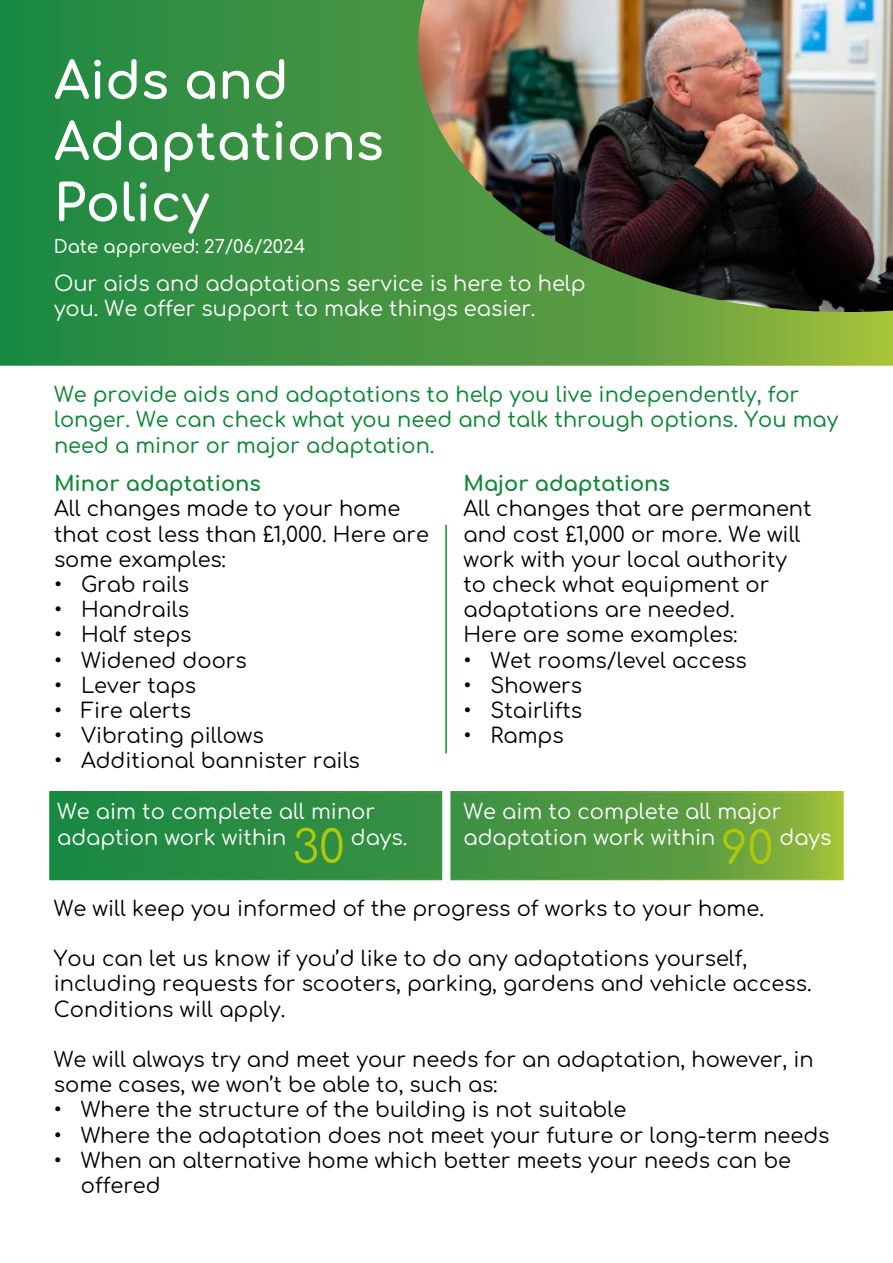
<style>
.page{position:relative;width:893px;height:1263px;background:#fff}
.page>*{position:absolute;margin:0;border:0;box-sizing:border-box;transform-origin:0 0}
.t1{font:51px/61.2px "Comfortaa";color:#fff}
.t2{font:21px/25.2px "Comfortaa";color:#000}
.t3{font:21px/25.5px "Comfortaa";color:#fff}
.t4{font:21px/25.2px "Comfortaa";color:#0e8837}
.t5{font:18px "Comfortaa";color:#fff}
.s1{font-size:45px;color:#afca0a}
</style>
<div class="page">
<svg style="left:52px;top:794px;width:789px;height:83px;background:#439541"></svg>
<div style="left:442px;top:677px;width:8px;height:211px;background:#fff"></div>
<svg style="left:0;top:0;width:893px;height:366px;background:#3a9242"></svg>
<img style="left:418px;top:0;width:475px;height:312px">
<hr style="left:445px;top:525px;width:2px;height:228px;background:#0e8837">
<h1 class="t1" style="left:54px;top:43px;width:331px">Aids and<br>Adaptations<br>Policy</h1>
<p class="t5" style="left:54px;top:230px;width:253px">Date approved: 27/06/2024</p>
<p class="t3" style="left:54px;top:268px;width:533px">Our aids and adaptations service is here to help you. We offer support to make things easier.</p>
<p class="t4" style="left:54px;top:379px;width:786px">We provide aids and adaptations to help you live independently, for longer. We can check what you need and talk through options. You may need a minor or major adaptation.</p>
<p class="t4" style="left:463px;top:468px;width:208px">Major adaptations</p>
<p class="t2" style="left:463px;top:493px;width:350px">All changes that are permanent and cost £1,000 or more. We will work with your local authority to check what equipment or adaptations are needed.<br>Here are some examples:</p>
<p class="t2" style="left:463px;top:645px;width:285px">• Wet rooms/level access</p>
<p class="t2" style="left:463px;top:670px;width:120px">• Showers</p>
<p class="t2" style="left:463px;top:695px;width:120px">• Stairlifts</p>
<p class="t2" style="left:463px;top:720px;width:102px">• Ramps</p>
<p class="t4" style="left:54px;top:468px;width:208px">Minor adaptations</p>
<p class="t2" style="left:54px;top:493px;width:376px">All changes made to your home that cost less than £1,000. Here are some examples:</p>
<p class="t2" style="left:54px;top:569px;width:137px">• Grab rails</p>
<p class="t2" style="left:54px;top:594px;width:137px">• Handrails</p>
<p class="t2" style="left:54px;top:619px;width:139px">• Half steps</p>
<p class="t2" style="left:54px;top:645px;width:194px">• Widened doors</p>
<p class="t2" style="left:54px;top:670px;width:144px">• Lever taps</p>
<p class="t2" style="left:54px;top:695px;width:139px">• Fire alerts</p>
<p class="t2" style="left:54px;top:720px;width:211px">• Vibrating pillows</p>
<p class="t2" style="left:54px;top:745px;width:307px">• Additional bannister rails</p>
<p class="t3" style="left:57px;top:796px;width:352px">We aim to complete all minor adaption work within <span class="s1">30</span> days.</p>
<p class="t2" style="left:54px;top:893px;width:711px">We will keep you informed of the progress of works to your home.</p>
<p class="t2" style="left:54px;top:943px;width:759px">You can let us know if you’d like to do any adaptations yourself, including requests for scooters, parking, gardens and vehicle access.<br>Conditions will apply.</p>
<p class="t2" style="left:54px;top:1044px;width:761px">We will always try and meet your needs for an adaptation, however, in some cases, we won’t be able to, such as:</p>
<p class="t2" style="left:54px;top:1094px;width:574px">• Where the structure of the building is not suitable</p>
<p class="t2" style="left:54px;top:1120px;width:777px">• Where the adaptation does not meet your future or long-term needs</p>
<p class="t2" style="left:81px;top:1145px;width:712px;text-indent:-27px">• When an alternative home which better meets your needs can be offered</p>
<p class="t3" style="left:463px;top:796px;width:369px">We aim to complete all major adaptation work within <span class="s1">90</span> days</p>
</div>
